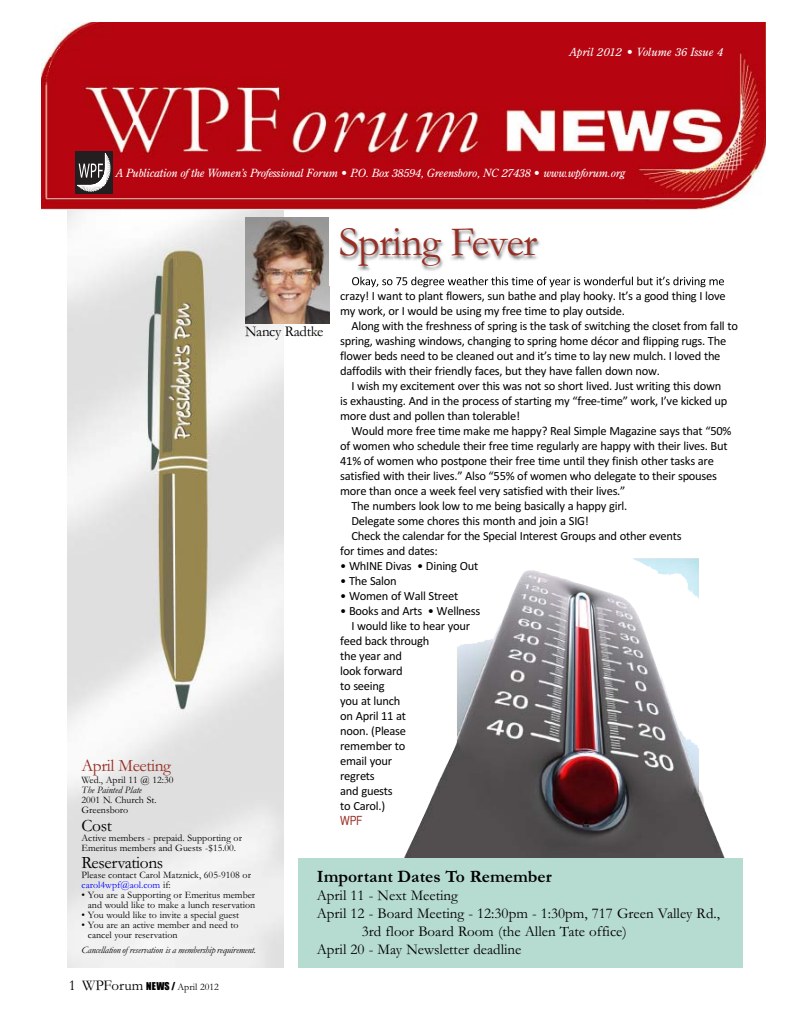
<style>
.page{position:relative;width:810px;height:1035px;background:#fff}
.page>*{position:absolute;margin:0;border:0;box-sizing:border-box;transform-origin:0 0}
.t1{font:42.12px "Garamond";letter-spacing:-.02em;color:#972e24}
.t2{font:700 17.5px "Garamond";color:#000}
.t3{font:17.5px "Garamond";letter-spacing:-.025em;color:#000}
.t4{font:17.5px "Garamond";letter-spacing:-.025em;color:#972e24}
.t5{font:15px "Garamond";color:#000}
.t6{font:15px "Garamond";letter-spacing:-.025em;color:#000}
.t7{font:12.5px/15px "Calibri";letter-spacing:-.02em;color:#000}
.t8{font:12.5px "Helvetica CY Plain";color:#972e24}
.t9{font:italic 11.25px "Century Old Style";letter-spacing:-.02em;color:#fff}
.t10{font:italic 11.25px "Century Old Style";color:#fff}
.t11{font:10px/10px "Garamond";color:#000}
.t12{font:italic 10px "Garamond";letter-spacing:-.02em;color:#000}
.t13{font:italic 10px "Garamond";color:#000}
.s1{color:#00f}
.s2{font-size:15px}
.s3{font-family:"Impact"}
</style>
<div class="page">
<img style="left:68px;top:209px;width:216px;height:758px">
<img style="left:42px;top:23px;width:723px;height:186px">
<div style="left:75px;top:152px;width:37px;height:41px;background:#231f20"></div>
<hr style="left:105px;top:153px;width:1px;height:31px;background:#fff">
<svg style="left:77px;top:155px;width:33px;height:37px"></svg>
<img style="left:245px;top:217px;width:84px;height:106px">
<img style="left:340px;top:229px;width:384px;height:57px">
<img style="left:352px;top:277px;width:24px;height:9px">
<img style="left:404px;top:558px;width:321px;height:301px">
<div style="left:298px;top:859px;width:445px;height:109px;background:#b6dbd0"></div>
<p class="t10" style="left:569px;top:45px;width:155px">April 2012 • Volume 36 Issue 4</p>
<p class="t9" style="left:116px;top:167px;width:511px">A Publication of the Women’s Professional Forum • P.O. Box 38594, Greensboro, NC 27438 • www.wpforum.org</p>
<h1 class="t1" style="left:339px;top:216px;width:200px">Spring Fever</h1>
<p class="t7" style="left:340px;top:288px;width:387px">crazy! I want to plant flowers, sun bathe and play hooky. It’s a good thing I love my work, or I would be using my free time to play outside.</p>
<p class="t7" style="left:340px;top:318px;width:399px;text-indent:11px">Along with the freshness of spring is the task of switching the closet from fall to spring, washing windows, changing to spring home décor and flipping rugs. The flower beds need to be cleaned out and it’s time to lay new mulch. I loved the daffodils with their friendly faces, but they have fallen down now.</p>
<p class="t7" style="left:340px;top:378px;width:389px;text-indent:11px">I wish my excitement over this was not so short lived. Just writing this down is exhausting. And in the process of starting my “free-time” work, I’ve kicked up more dust and pollen than tolerable!</p>
<p class="t7" style="left:351px;top:423px;width:382px">Would more free time make me happy? Real Simple Magazine says that “50%</p>
<p class="t7" style="left:340px;top:438px;width:389px">of women who schedule their free time regularly are happy with their lives. But</p>
<p class="t7" style="left:340px;top:453px;width:375px">41% of women who postpone their free time until they finish other tasks are</p>
<p class="t7" style="left:340px;top:468px;width:378px">satisfied with their lives.” Also “55% of women who delegate to their spouses</p>
<p class="t7" style="left:340px;top:483px;width:287px">more than once a week feel very satisfied with their lives.”</p>
<p class="t7" style="left:351px;top:498px;width:277px">The numbers look low to me being basically a happy girl.</p>
<p class="t7" style="left:351px;top:513px;width:239px">Delegate some chores this month and join a SIG!</p>
<p class="t7" style="left:351px;top:528px;width:332px">Check the calendar for the Special Interest Groups and other events</p>
<p class="t7" style="left:340px;top:543px;width:99px">for times and dates:</p>
<p class="t7" style="left:340px;top:558px;width:140px">• WhINE Divas • Dining Out</p>
<p class="t7" style="left:340px;top:573px;width:58px">• The Salon</p>
<p class="t7" style="left:340px;top:588px;width:119px">• Women of Wall Street</p>
<p class="t7" style="left:340px;top:603px;width:142px">• Books and Arts • Wellness</p>
<p class="t7" style="left:351px;top:618px;width:120px">I would like to hear your</p>
<p class="t7" style="left:340px;top:633px;width:91px">feed back through</p>
<p class="t7" style="left:340px;top:648px;width:63px">the year and</p>
<p class="t7" style="left:340px;top:663px;width:64px">look forward</p>
<p class="t7" style="left:340px;top:678px;width:46px">to seeing</p>
<p class="t7" style="left:340px;top:693px;width:62px">you at lunch</p>
<p class="t7" style="left:340px;top:708px;width:67px">on April 11 at</p>
<p class="t7" style="left:340px;top:723px;width:67px">noon. (Please</p>
<p class="t7" style="left:340px;top:738px;width:67px">remember to</p>
<p class="t7" style="left:340px;top:753px;width:53px">email your</p>
<p class="t7" style="left:340px;top:768px;width:36px">regrets</p>
<p class="t7" style="left:340px;top:783px;width:54px">and guests</p>
<p class="t7" style="left:340px;top:798px;width:47px">to Carol.)</p>
<p class="t8" style="left:340px;top:814px;width:24px">WPF</p>
<p class="t6" style="left:245px;top:322px;width:80px">Nancy Radtke</p>
<h2 class="t4" style="left:82px;top:755px;width:91px">April Meeting</h2>
<p class="t11" style="left:82px;top:775px;width:93px">Wed., April 11 @ 12:30</p>
<p class="t13" style="left:82px;top:784px;width:62px">The Painted Plate</p>
<p class="t11" style="left:82px;top:795px;width:77px">2001 N. Church St.<br>Greensboro</p>
<h2 class="t3" style="left:82px;top:815px;width:32px">Cost</h2>
<p class="t11" style="left:82px;top:832px;width:162px">Active members - prepaid. Supporting or<br>Emeritus members and Guests -$15.00.</p>
<h2 class="t3" style="left:82px;top:852px;width:83px">Reservations</h2>
<p class="t11" style="left:82px;top:870px;width:171px">Please contact Carol Matznick, 605-9108 or <span class="s1">carol4wpf@aol.com</span> if:</p>
<p class="t11" style="left:82px;top:890px;width:175px;text-align:right">• You are a Supporting or Emeritus member and would like to make a lunch reservation</p>
<p class="t11" style="left:82px;top:910px;width:159px">• You would like to invite a special guest</p>
<p class="t11" style="left:88px;top:920px;width:152px;text-indent:-6px">• You are an active member and need to cancel your reservation</p>
<p class="t12" style="left:82px;top:944px;width:176px">Cancellation of reservation is a membership requirement.</p>
<h2 class="t2" style="left:317px;top:865px;width:236px">Important Dates To Remember</h2>
<p class="t5" style="left:317px;top:886px;width:143px">April 11 - Next Meeting</p>
<p class="t5" style="left:317px;top:904px;width:405px">April 12 - Board Meeting - 12:30pm - 1:30pm, 717 Green Valley Rd.,</p>
<p class="t5" style="left:362px;top:922px;width:267px">3rd floor Board Room (the Allen Tate office)</p>
<p class="t5" style="left:317px;top:940px;width:206px">April 20 - May Newsletter deadline</p>
<p class="t11" style="left:69px;top:981px;width:151px"><span class="s2">1 WPForum</span> <span class="s3">NEWS /</span> April 2012</p>
</div>
